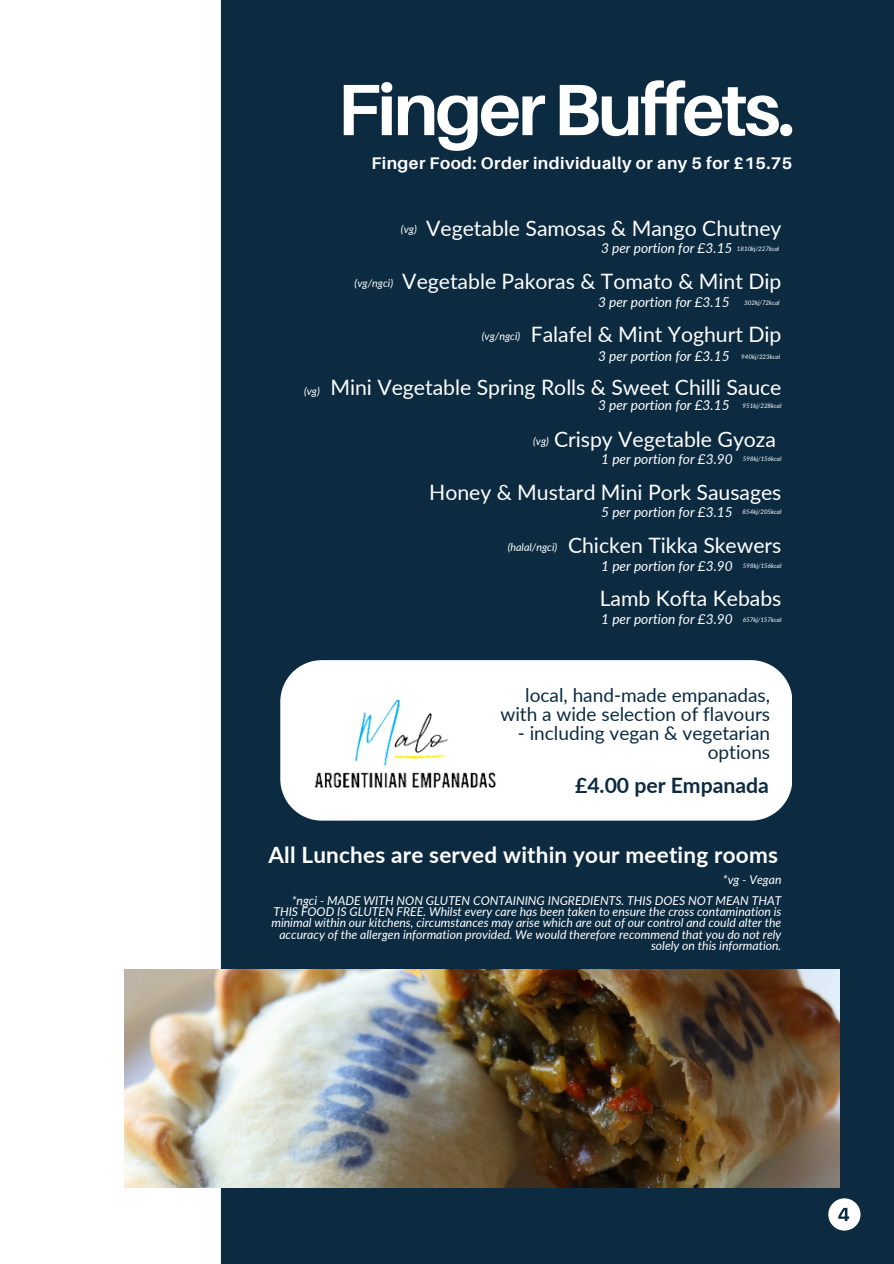
<style>
.page{position:relative;width:894px;height:1264px;background:#fff}
.page>*{position:absolute;margin:0;border:0;box-sizing:border-box;transform-origin:0 0}
.t1{font:700 72.75px "Aileron";letter-spacing:-.045em;color:#fff}
.t2{font:700 22.5px "Lato";letter-spacing:.01em;color:#fff}
.t3{font:21.15px "Lato";color:#fff}
.t4{font:700 21.15px "Lato";color:#0c2b41}
.t5{font:19.05px/19.2px "Lato";color:#0c2b41;text-align:right}
.t6{font:700 16.8px "Aileron";letter-spacing:.025em;color:#fff}
.t7{font:italic 13.65px "Lato";color:#fff}
.t8{font:italic 12.15px/11.2px "Lato";color:#fff;text-align:right}
.t9{font:italic 10.65px "Lato";color:#fff}
.t10{font:italic 6.15px "Lato";color:#fff}
</style>
<div class="page">
<div style="left:0;top:0;width:893px;height:1263px;background:#0c2b41"></div>
<div style="left:0;top:0;width:221px;height:1263px;background:#fff"></div>
<img style="left:124px;top:969px;width:715px;height:217px">
<div style="left:280px;top:660px;width:511px;height:160px;background:#fff"></div>
<img style="left:313px;top:696px;width:187px;height:108px">
<svg style="left:828px;top:1198px;width:32px;height:32px"></svg>
<h5 class="t1" style="left:337px;top:65px;width:459px">FingerBuffets.</h5>
<h3 class="t6" style="left:371px;top:153px;width:422px">Finger Food: Order individually or any 5 for £15.75</h3>
<h6 class="t9" style="left:304px;top:384px;width:17px">(vg)</h6>
<h1 class="t3" style="left:426px;top:215px;width:356px">Vegetable Samosas &amp; Mango Chutney</h1>
<h1 class="t3" style="left:402px;top:268px;width:380px">Vegetable Pakoras &amp; Tomato &amp; Mint Dip</h1>
<h1 class="t3" style="left:530px;top:321px;width:252px">Falafel &amp; Mint Yoghurt Dip</h1>
<h1 class="t3" style="left:330px;top:374px;width:452px">Mini Vegetable Spring Rolls &amp; Sweet Chilli Sauce</h1>
<h1 class="t3" style="left:554px;top:426px;width:223px">Crispy Vegetable Gyoza</h1>
<h1 class="t3" style="left:429px;top:479px;width:353px">Honey &amp; Mustard Mini Pork Sausages</h1>
<h1 class="t3" style="left:568px;top:532px;width:215px">Chicken Tikka Skewers</h1>
<h1 class="t3" style="left:599px;top:585px;width:183px">Lamb Kofta Kebabs</h1>
<h6 class="t9" style="left:401px;top:223px;width:17px">(vg)</h6>
<p class="t7" style="left:601px;top:239px;width:133px">3 per portion for £3.15</p>
<h6 class="t10" style="left:736px;top:244px;width:44px">1810kj/227kcal</h6>
<p class="t9" style="left:354px;top:276px;width:40px">(vg/ngci)</p>
<h6 class="t7" style="left:598px;top:293px;width:133px">3 per portion for £3.15</h6>
<p class="t10" style="left:744px;top:298px;width:37px">302kj/72kcal</p>
<p class="t9" style="left:481px;top:329px;width:40px">(vg/ngci)</p>
<p class="t7" style="left:598px;top:348px;width:133px">3 per portion for £3.15</p>
<h6 class="t7" style="left:598px;top:397px;width:133px">3 per portion for £3.15</h6>
<p class="t10" style="left:741px;top:353px;width:40px">940kj/223kcal</p>
<h6 class="t10" style="left:742px;top:402px;width:40px">951kj/228kcal</h6>
<h2 class="t9" style="left:533px;top:435px;width:17px">(vg)</h2>
<p class="t7" style="left:601px;top:450px;width:133px">1 per portion for £3.90</p>
<p class="t10" style="left:742px;top:455px;width:40px">598kj/156kcal</p>
<p class="t7" style="left:601px;top:503px;width:133px">5 per portion for £3.15</p>
<h6 class="t10" style="left:742px;top:508px;width:40px">854kj/205kcal</h6>
<p class="t9" style="left:507px;top:541px;width:51px">(halal/ngci)</p>
<h6 class="t7" style="left:601px;top:557px;width:133px">1 per portion for £3.90</h6>
<p class="t10" style="left:742px;top:562px;width:40px">598kj/156kcal</p>
<p class="t7" style="left:601px;top:610px;width:133px">1 per portion for £3.90</p>
<p class="t10" style="left:742px;top:615px;width:40px">657kj/157kcal</p>
<p class="t5" style="left:500px;top:684px;width:271px">local, hand-made empanadas, with a wide selection of flavours</p>
<p class="t5" style="left:517px;top:723px;width:254px">- including vegan &amp; vegetarian options</p>
<h2 class="t4" style="left:575px;top:771px;width:195px">£4.00 per Empanada</h2>
<p class="t2" style="left:268px;top:841px;width:511px">All Lunches are served within your meeting rooms</p>
<p class="t8" style="left:722px;top:873px;width:60px">*vg - Vegan</p>
<h4 class="t8" style="left:271px;top:894px;width:511px">*ngci - MADE WITH NON GLUTEN CONTAINING INGREDIENTS. THIS DOES NOT MEAN THAT THIS FOOD IS GLUTEN FREE. Whilst every care has been taken to ensure the cross contamination is minimal within our kitchens, circumstances may arise which are out of our control and could alter the accuracy of the allergen information provided. We would therefore recommend that you do not rely solely on this information.</h4>
</div>
